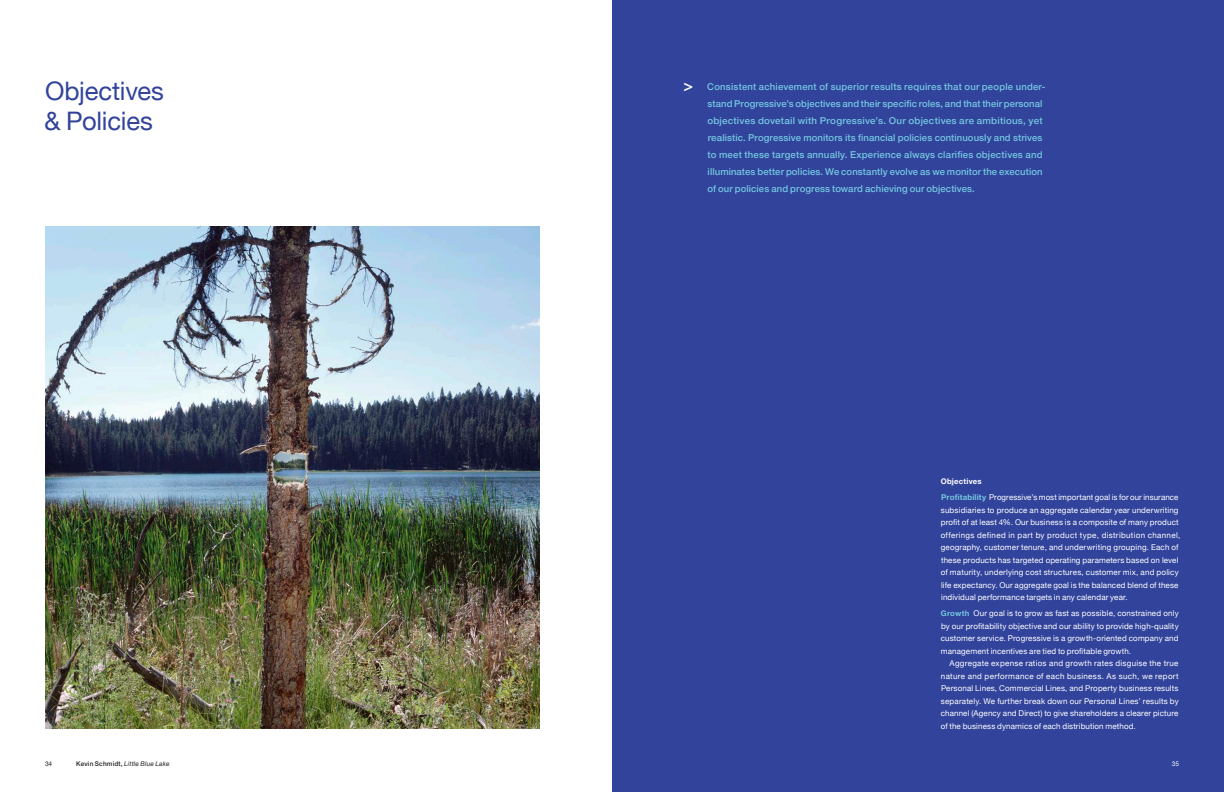
<style>
.page{position:relative;width:1224px;height:792px;background:#fff}
.page>*{position:absolute;margin:0;border:0;box-sizing:border-box;transform-origin:0 0}
._2019_Level_1_Heads{font:25.5px/30px "Helvetica Neue";letter-spacing:-.005em;color:#31439b}
.t1{font:500 16px "Helvetica Neue";color:#fff}
._2019_Intros{font:500 9.5px/17px "Helvetica Neue";letter-spacing:.015em;color:#74c6e0}
._2019_Text{font:8px/12.5px "Helvetica Neue";letter-spacing:.02em;color:#fff;text-align:justify}
._2019_Level_2_Head{font:700 7.8px "Helvetica Neue";letter-spacing:.02em;color:#fff}
._2019_Credits{font:italic 6.5px "Helvetica Neue";letter-spacing:.025em;color:#231f20}
.t2{font:6.5px "Helvetica Neue";color:#231f20}
._2019_Text-2{font:6.5px "Helvetica Neue";color:#fff}
.s1{font-weight:700;color:#74c6e0}
.s2{font-weight:700;font-size:7.8px;color:#74c6e0}
.s3{font-weight:500;font-style:normal}
</style>
<div class="page">
<div style="left:612px;top:0;width:612px;height:792px;background:#31439b"></div>
<img style="left:45px;top:226px;width:495px;height:503px">
<p class="_2019_Level_1_Heads" style="left:44px;top:77px;width:121px">Objectives &amp; Policies</p>
<p class="_2019_Intros" style="left:707px;top:78px;width:340px">Consistent achievement of superior results requires that our people under&shy;stand Progressive’s objectives and their specific roles, and that their personal objectives dovetail with Progressive’s. Our objectives are ambitious, yet realistic. Progressive monitors its financial policies continuously and strives to meet these targets annually. Experience always clarifies objectives and illuminates better policies. We constantly evolve as we monitor the execution of our policies and progress toward achieving our objectives.</p>
<p class="t1" style="left:693px;top:101px;width:11px;rotate:-180deg">&lt;</p>
<p class="t2" style="left:45px;top:759px;width:9px">34</p>
<p class="_2019_Level_2_Head" style="left:941px;top:475px;width:42px">Objectives</p>
<p class="_2019_Text" style="left:941px;top:492px;width:241px;text-align:left"><span class="s1">Profitability</span> Progressive’s most important goal is for our insurance subsidiaries to produce an aggregate calendar year underwriting profit of at least 4%. Our business is a composite of many product offerings defined in part by product type, distribution channel, geography, customer tenure, and underwriting grouping. Each of these products has targeted operating parameters based on level of maturity, underlying cost structures, customer mix, and policy life expectancy. Our aggregate goal is the balanced blend of these individual performance targets in any calendar year.</p>
<p class="_2019_Text" style="left:941px;top:608px;width:239px"><span class="s2">Growth</span> Our goal is to grow as fast as possible, constrained only by our profitability objective and our ability to provide high-quality customer service. Progressive is a growth-oriented company and management incentives are tied to profitable growth.</p>
<p class="_2019_Text" style="left:941px;top:658px;width:240px;text-indent:9px">Aggregate expense ratios and growth rates disguise the true nature and performance of each business. As such, we report Personal Lines, Commercial Lines, and Property business results separately. We further break down our Personal Lines’ results by channel (Agency and Direct) to give shareholders a clearer picture of the business dynamics of each distribution method.</p>
<p class="_2019_Credits" style="left:76px;top:759px;width:95px"><span class="s3">Kevin Schmidt,</span> Little Blue Lake</p>
<p class="_2019_Text-2" style="left:1172px;top:759px;width:9px">35</p>
</div>
